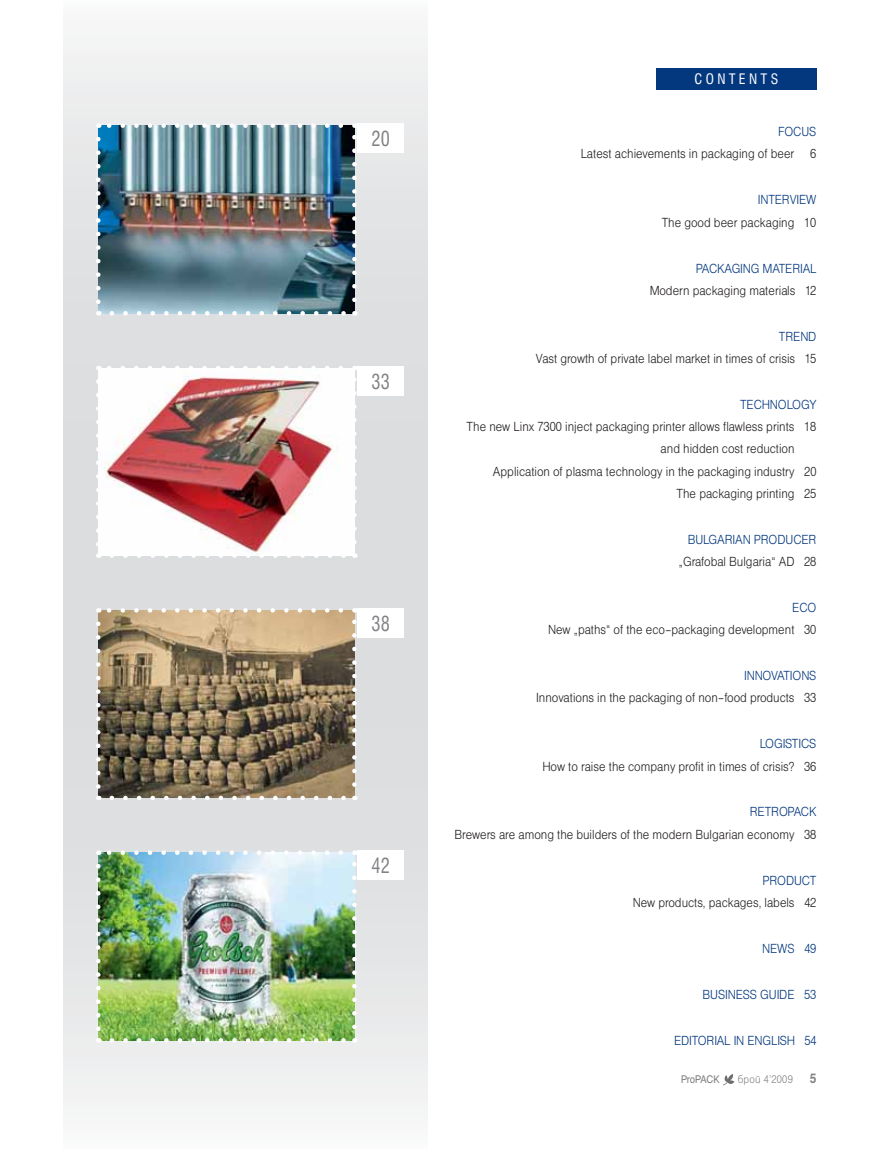
<style>
.page{position:relative;width:893px;height:1149px;background:#fff}
.page>*{position:absolute;margin:0;border:0;box-sizing:border-box;transform-origin:0 0}
.t1{font:condensed 24px "Helen Pro";color:#808285;scale:.9 1}
.t2{font:condensed 16.5px "Helen Pro";letter-spacing:.2em;color:#fff}
.t3{font:300 14.25px "Helen Pro";color:#231f20;scale:.9 1}
.t4{font:300 14.25px "Helen Pro";color:#04387e;scale:.9 1}
.t5{font:300 12px "Helen Pro";letter-spacing:.02em;color:#808285;scale:.9 1}
.t6{font:12px "Helen Pro";letter-spacing:-.02em;color:#808285;scale:.9 1}
.s1{font-weight:700;font-size:15px}
</style>
<div class="page">
<svg style="left:724px;top:1074px;width:10px;height:10px"></svg>
<div style="left:656px;top:68px;width:160px;height:21px;background:#04387e"></div>
<svg style="left:64px;top:34px;width:363px;height:1082px"></svg>
<img style="left:98px;top:368px;width:256px;height:187px">
<svg style="left:112px;top:553px;width:236px;height:4px"></svg>
<svg style="left:105px;top:365px;width:236px;height:5px"></svg>
<svg style="left:96px;top:381px;width:5px;height:176px"></svg>
<svg style="left:352px;top:365px;width:5px;height:177px"></svg>
<img style="left:98px;top:126px;width:256px;height:187px">
<svg style="left:112px;top:311px;width:236px;height:4px"></svg>
<svg style="left:105px;top:123px;width:236px;height:5px"></svg>
<svg style="left:96px;top:139px;width:5px;height:176px"></svg>
<svg style="left:352px;top:123px;width:5px;height:177px"></svg>
<img style="left:98px;top:610px;width:256px;height:187px">
<svg style="left:112px;top:795px;width:236px;height:5px"></svg>
<svg style="left:105px;top:608px;width:236px;height:4px"></svg>
<svg style="left:96px;top:623px;width:5px;height:177px"></svg>
<svg style="left:352px;top:608px;width:5px;height:176px"></svg>
<img style="left:98px;top:852px;width:256px;height:187px">
<svg style="left:112px;top:1037px;width:236px;height:5px"></svg>
<svg style="left:105px;top:850px;width:236px;height:4px"></svg>
<svg style="left:96px;top:865px;width:5px;height:177px"></svg>
<svg style="left:352px;top:850px;width:5px;height:176px"></svg>
<div style="left:357px;top:123px;width:47px;height:30px;background:#fff"></div>
<div style="left:357px;top:366px;width:47px;height:29px;background:#fff"></div>
<div style="left:357px;top:608px;width:47px;height:29px;background:#fff"></div>
<div style="left:357px;top:850px;width:47px;height:29px;background:#fff"></div>
<h1 class="t1" style="left:372px;top:129px;width:22px">20</h1>
<h1 class="t1" style="left:372px;top:371px;width:22px">33</h1>
<h1 class="t1" style="left:372px;top:613px;width:22px">38</h1>
<h1 class="t1" style="left:372px;top:855px;width:22px">42</h1>
<p class="t2" style="left:695px;top:72px;width:85px">CONTENTS</p>
<p class="t4" style="left:778px;top:126px;width:44px">FOCUS</p>
<p class="t3" style="left:581px;top:148px;width:263px">Latest achievements in packaging of beer 6</p>
<p class="t4" style="left:758px;top:194px;width:67px">INTERVIEW</p>
<p class="t3" style="left:662px;top:216px;width:173px">The good beer packaging 10</p>
<p class="t4" style="left:696px;top:262px;width:136px">PACKAGING MATERIAL</p>
<p class="t3" style="left:650px;top:284px;width:187px">Modern packaging materials 12</p>
<p class="t4" style="left:779px;top:330px;width:43px">TREND</p>
<p class="t3" style="left:536px;top:352px;width:313px">Vast growth of private label market in times of crisis 15</p>
<p class="t4" style="left:740px;top:398px;width:86px">TECHNOLOGY</p>
<p class="t3" style="left:467px;top:421px;width:390px">The new Linx 7300 inject packaging printer allows flawless prints 18</p>
<p class="t3" style="left:661px;top:443px;width:150px">and hidden cost reduction</p>
<p class="t3" style="left:493px;top:465px;width:361px">Application of plasma technology in the packaging industry 20</p>
<p class="t3" style="left:677px;top:487px;width:157px">The packaging printing 25</p>
<p class="t4" style="left:688px;top:533px;width:145px">BULGARIAN PRODUCER</p>
<p class="t3" style="left:679px;top:555px;width:154px">„Grafobal Bulgaria“ AD 28</p>
<p class="t4" style="left:792px;top:601px;width:28px">ECO</p>
<p class="t3" style="left:548px;top:624px;width:299px">New „paths“ of the eco–packaging development 30</p>
<p class="t4" style="left:744px;top:669px;width:82px">INNOVATIONS</p>
<p class="t3" style="left:536px;top:692px;width:313px">Innovations in the packaging of non–food products 33</p>
<p class="t4" style="left:760px;top:738px;width:64px">LOGISTICS</p>
<p class="t3" style="left:542px;top:760px;width:306px">How to raise the company profit in times of crisis? 36</p>
<p class="t4" style="left:750px;top:806px;width:76px">RETROPACK</p>
<p class="t3" style="left:454px;top:828px;width:404px">Brewers are among the builders of the modern Bulgarian economy 38</p>
<p class="t4" style="left:762px;top:874px;width:62px">PRODUCT</p>
<p class="t3" style="left:633px;top:896px;width:205px">New products, packages, labels 42</p>
<p class="t4" style="left:762px;top:942px;width:62px">NEWS 49</p>
<p class="t4" style="left:702px;top:988px;width:128px">BUSINESS GUIDE 53</p>
<p class="t4" style="left:674px;top:1034px;width:160px">EDITORIAL IN ENGLISH 54</p>
<p class="t6" style="left:681px;top:1074px;width:44px">ProPACK</p>
<p class="t5" style="left:738px;top:1074px;width:89px">брой 4’2009 <span class="s1">5</span></p>
</div>
